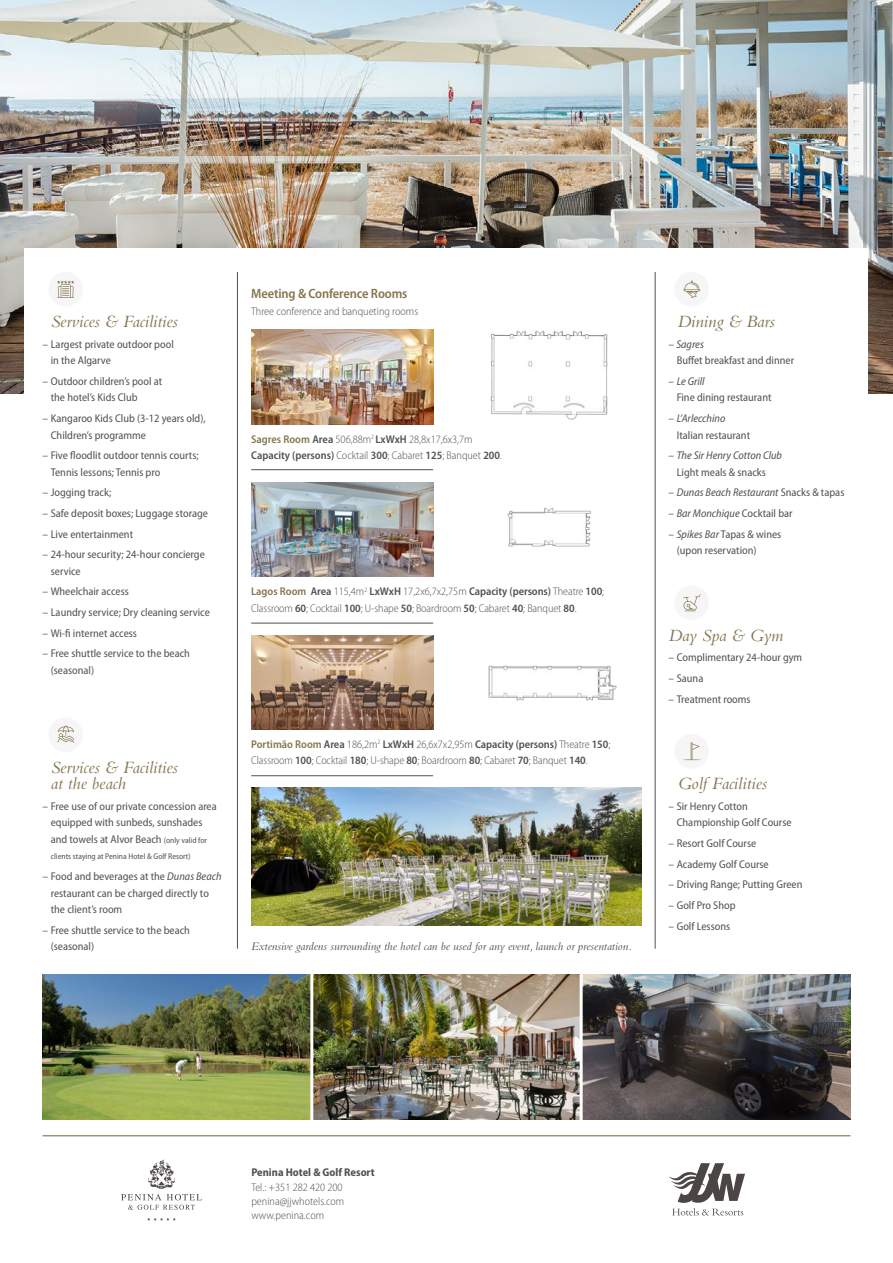
<style>
.page{position:relative;width:893px;height:1263px;background:#fff}
.page>*{position:absolute;margin:0;border:0;box-sizing:border-box;transform-origin:0 0}
.t1{font:italic 18px/16.5px "Bembo Std";color:#85754f}
.t2{font:600 semi-condensed 13.5px "Myriad Pro";letter-spacing:-.01em;color:#85754f}
.t3{font:italic 12px "Bembo Std";color:#515151}
.t4{font:semi-condensed 11.25px/16.5px "Myriad Pro";color:#515151}
.t5{font:300 semi-condensed 11.25px/16.5px "Myriad Pro";letter-spacing:-.005em;color:#515151}
.t6{font:italic semi-condensed 11.25px/16.5px "Myriad Pro";color:#515151}
.t7{font:700 semi-condensed 11.25px "Myriad Pro";color:#515151}
.t8{font:semi-condensed 8.25px "Myriad Pro";color:#515151}
.s1{font-size:8.25px}
.s2{font-style:italic}
.s3{font-weight:600;color:#85754f}
.s4{font-weight:600}
.s5{font-style:normal}
</style>
<div class="page">
<img style="left:0;top:1px;width:892px;height:393px">
<div style="left:25px;top:249px;width:843px;height:198px;background:#fff"></div>
<div style="left:674px;top:272px;width:35px;height:35px;background:#f6f6f6;border-radius:50%"></div>
<svg style="left:683px;top:281px;width:17px;height:17px"></svg>
<div style="left:674px;top:585px;width:35px;height:35px;background:#f6f6f6;border-radius:50%"></div>
<svg style="left:683px;top:594px;width:17px;height:18px"></svg>
<div style="left:674px;top:734px;width:35px;height:35px;background:#f6f6f6;border-radius:50%"></div>
<svg style="left:683px;top:742px;width:18px;height:18px"></svg>
<img style="left:251px;top:635px;width:182px;height:95px">
<img style="left:251px;top:482px;width:182px;height:95px">
<img style="left:251px;top:330px;width:182px;height:94px">
<img style="left:507px;top:507px;width:84px;height:40px">
<img style="left:490px;top:330px;width:118px;height:90px">
<img style="left:488px;top:665px;width:129px;height:36px">
<img style="left:251px;top:788px;width:391px;height:137px">
<svg style="left:147px;top:1218px;width:29px;height:3px"></svg>
<svg style="left:121px;top:1159px;width:81px;height:51px"></svg>
<svg style="left:668px;top:1163px;width:77px;height:52px"></svg>
<hr style="left:237px;top:272px;width:1px;height:677px;background:#515151">
<hr style="left:655px;top:272px;width:1px;height:677px;background:#515151">
<hr style="left:251px;top:469px;width:182px;height:1px;background:#515151">
<hr style="left:251px;top:623px;width:182px;height:1px;background:#515151">
<hr style="left:251px;top:775px;width:182px;height:1px;background:#515151">
<div style="left:48px;top:272px;width:35px;height:35px;background:#f6f6f6;border-radius:50%"></div>
<svg style="left:57px;top:281px;width:17px;height:17px"></svg>
<div style="left:48px;top:717px;width:35px;height:35px;background:#f6f6f6;border-radius:50%"></div>
<svg style="left:57px;top:725px;width:17px;height:17px"></svg>
<img style="left:43px;top:975px;width:267px;height:144px">
<img style="left:313px;top:975px;width:267px;height:144px">
<img style="left:583px;top:975px;width:267px;height:144px">
<hr style="left:43px;top:1135px;width:807px;height:1px;background:#85754f">
<h1 class="t1" style="left:51px;top:313px;width:129px">Services &amp; Facilities</h1>
<p class="t4" style="left:51px;top:336px;width:125px;text-indent:-8px">– Largest private outdoor pool in the Algarve</p>
<p class="t4" style="left:51px;top:373px;width:113px;text-indent:-8px">– Outdoor children’s pool at the hotel’s Kids Club</p>
<p class="t4" style="left:51px;top:410px;width:156px;text-indent:-8px">– Kangaroo Kids Club (3-12 years old),<br>Children’s programme</p>
<p class="t4" style="left:51px;top:447px;width:150px;text-indent:-8px">– Five floodlit outdoor tennis courts;<br>Tennis lessons; Tennis pro</p>
<p class="t4" style="left:43px;top:484px;width:70px">– Jogging track;</p>
<p class="t4" style="left:43px;top:505px;width:167px">– Safe deposit boxes; Luggage storage</p>
<p class="t4" style="left:43px;top:525px;width:92px">– Live entertainment</p>
<p class="t4" style="left:51px;top:546px;width:156px;text-indent:-8px">– 24-hour security; 24-hour concierge service</p>
<p class="t4" style="left:43px;top:583px;width:88px">– Wheelchair access</p>
<p class="t4" style="left:43px;top:604px;width:169px">– Laundry service; Dry cleaning service</p>
<p class="t4" style="left:43px;top:624px;width:96px">– Wi-fi internet access</p>
<p class="t4" style="left:51px;top:645px;width:141px;text-indent:-8px">– Free shuttle service to the beach (seasonal)</p>
<h1 class="t1" style="left:51px;top:758px;width:129px">Services &amp; Facilities at the beach</h1>
<p class="t4" style="left:43px;top:798px;width:176px;text-align:center">– Free use of our private concession area equipped with sunbeds, sunshades<br>and towels at Alvor Beach <span class="s1">(only valid for</span></p>
<p class="t8" style="left:51px;top:851px;width:141px">clients staying at Penina Hotel &amp; Golf Resort)</p>
<p class="t4" style="left:51px;top:868px;width:172px;text-indent:-8px">– Food and beverages at the <span class="s2">Dunas Beach </span>restaurant can be charged directly to the client’s room</p>
<p class="t4" style="left:51px;top:921px;width:141px;text-indent:-8px">– Free shuttle service to the beach (seasonal)</p>
<p class="t2" style="left:251px;top:285px;width:158px">Meeting &amp; Conference Rooms</p>
<p class="t5" style="left:251px;top:303px;width:168px">Three conference and banqueting rooms</p>
<p class="t5" style="left:251px;top:431px;width:252px"><span class="s3">Sagres Room</span> <span class="s4">Area</span> 506,88m<sup>2</sup> <span class="s4">LxWxH</span> 28,8x17,6x3,7m<br><span class="s4">Capacity (persons)</span> Cocktail <span class="s4">300</span>; Cabaret <span class="s4">125</span>; Banquet <span class="s4">200</span>.</p>
<p class="t5" style="left:251px;top:583px;width:354px"><span class="s3">Lagos Room</span> <span class="s4">Area</span> 115,4m<sup>2</sup> <span class="s4">LxWxH</span> 17,2x6,7x2,75m <span class="s4">Capacity (persons)</span> Theatre <span class="s4">100</span>;<br>Classroom <span class="s4">60</span>; Cocktail <span class="s4">100</span>; U-shape <span class="s4">50</span>; Boardroom <span class="s4">50</span>; Cabaret <span class="s4">40</span>; Banquet <span class="s4">80</span>.</p>
<p class="t5" style="left:251px;top:736px;width:361px"><span class="s3">Portimão Room</span> <span class="s4">Area</span> 186,2m<sup>2</sup> <span class="s4">LxWxH</span> 26,6x7x2,95m <span class="s4">Capacity (persons)</span> Theatre <span class="s4">150</span>;<br>Classroom <span class="s4">100</span>; Cocktail <span class="s4">180</span>; U-shape <span class="s4">80</span>; Boardroom <span class="s4">80</span>; Cabaret <span class="s4">70</span>; Banquet <span class="s4">140</span>.</p>
<p class="t3" style="left:251px;top:939px;width:382px">Extensive gardens surrounding the hotel can be used for any event, launch or presentation.</p>
<h1 class="t1" style="left:677px;top:313px;width:99px">Dining &amp; Bars</h1>
<p class="t4" style="left:677px;top:336px;width:119px;text-indent:-8px">– <span class="s2">Sagres<br></span>Buffet breakfast and dinner</p>
<p class="t4" style="left:677px;top:373px;width:96px;text-indent:-8px">– <span class="s2">Le Grill<br></span>Fine dining restaurant</p>
<p class="t4" style="left:677px;top:410px;width:75px;text-indent:-8px">– <span class="s2">L’Arlecchino<br></span>Italian restaurant</p>
<p class="t6" style="left:677px;top:447px;width:107px;text-indent:-8px"><span class="s5">–</span> The Sir Henry Cotton Club<br><span class="s5">Light meals &amp; snacks</span></p>
<p class="t6" style="left:668px;top:484px;width:177px"><span class="s5">–</span> Dunas Beach Restaurant <span class="s5">Snacks &amp; tapas</span></p>
<p class="t4" style="left:668px;top:505px;width:126px">– <span class="s2">Bar Monchique</span> Cocktail bar</p>
<p class="t4" style="left:677px;top:525px;width:106px;text-indent:-8px">– <span class="s2">Spikes Bar</span> Tapas &amp; wines (upon reservation)</p>
<h1 class="t1" style="left:668px;top:626px;width:116px">Day Spa &amp; Gym</h1>
<p class="t4" style="left:668px;top:649px;width:135px">– Complimentary 24-hour gym</p>
<p class="t4" style="left:668px;top:670px;width:36px">– Sauna</p>
<p class="t4" style="left:668px;top:690px;width:84px">– Treatment rooms</p>
<h1 class="t1" style="left:677px;top:775px;width:91px">Golf Facilities</h1>
<p class="t4" style="left:677px;top:798px;width:116px;text-indent:-8px">– Sir Henry Cotton<br>Championship Golf Course</p>
<p class="t4" style="left:668px;top:835px;width:89px">– Resort Golf Course</p>
<p class="t4" style="left:668px;top:855px;width:102px">– Academy Golf Course</p>
<p class="t4" style="left:668px;top:876px;width:136px">– Driving Range; Putting Green</p>
<p class="t4" style="left:668px;top:897px;width:69px">– Golf Pro Shop</p>
<p class="t4" style="left:668px;top:917px;width:63px">– Golf Lessons</p>
<p class="t7" style="left:251px;top:1165px;width:125px">Penina Hotel &amp; Golf Resort</p>
<p class="t5" style="left:251px;top:1180px;width:94px;line-height:14.2px">Tel.: +351 282 420 200 penina@jjwhotels.com www.penina.com</p>
</div>
